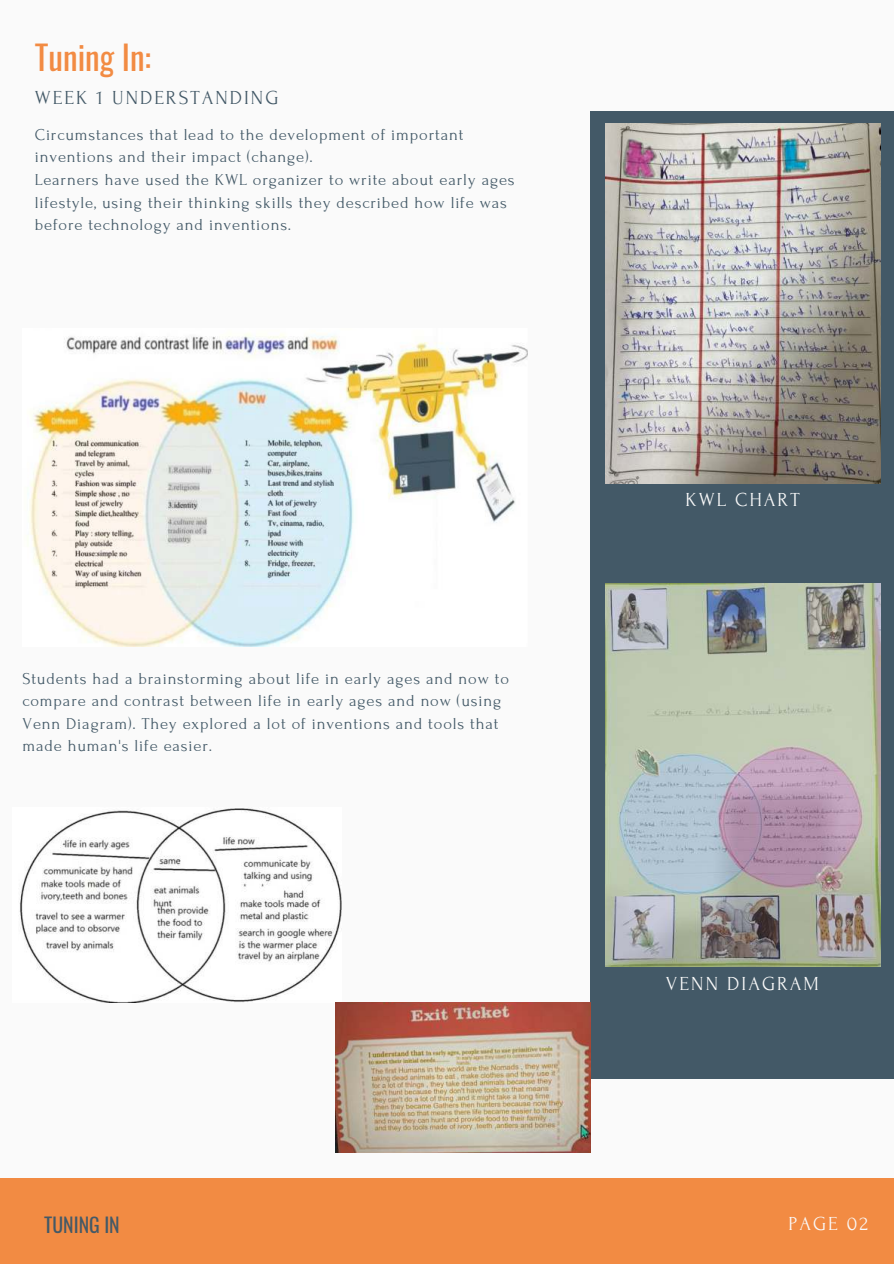
<style>
.page{position:relative;width:894px;height:1264px;background:#fff}
.page>*{position:absolute;margin:0;border:0;box-sizing:border-box;transform-origin:0 0}
.t1{font:33.15px "Oswald";color:#f28b43}
.t2{font:19.8px "Forum";letter-spacing:.1em;color:#fafafa}
.t3{font:19.8px "Forum";letter-spacing:.1em;color:#435967}
.t4{font:19.8px "Oswald";color:#435967}
.t5{font:16.5px/22.5px "Forum";letter-spacing:.05em;color:#435967}
</style>
<div class="page">
<div style="left:0;top:0;width:893px;height:1263px;background:#fafafa"></div>
<div style="left:590px;top:111px;width:303px;height:967px;background:#435967"></div>
<div style="left:0;top:1178px;width:893px;height:85px;background:#f28b43"></div>
<img style="left:605px;top:124px;width:274px;height:359px">
<img style="left:605px;top:583px;width:274px;height:383px">
<img style="left:30px;top:335px;width:497px;height:312px">
<img style="left:20px;top:808px;width:321px;height:194px">
<img style="left:335px;top:1002px;width:255px;height:150px">
<h1 class="t1" style="left:35px;top:28px;width:118px">Tuning In:</h1>
<p class="t3" style="left:35px;top:87px;width:245px">WEEK 1 UNDERSTANDING</p>
<p class="t5" style="left:35px;top:124px;width:481px">Circumstances that lead to the development of important inventions and their impact (change).<br>Learners have used the KWL organizer to write about early ages lifestyle, using their thinking skills they described how life was before technology and inventions.</p>
<p class="t5" style="left:22px;top:667px;width:488px">Students had a brainstorming about life in early ages and now to compare and contrast between life in early ages and now (using Venn Diagram). They explored a lot of inventions and tools that made human's life easier.</p>
<p class="t2" style="left:685px;top:488px;width:115px">KWL CHART</p>
<p class="t2" style="left:665px;top:972px;width:154px">VENN DIAGRAM</p>
<p class="t4" style="left:44px;top:1207px;width:77px">TUNING IN</p>
<p class="t2" style="left:788px;top:1212px;width:81px">PAGE 02</p>
</div>
